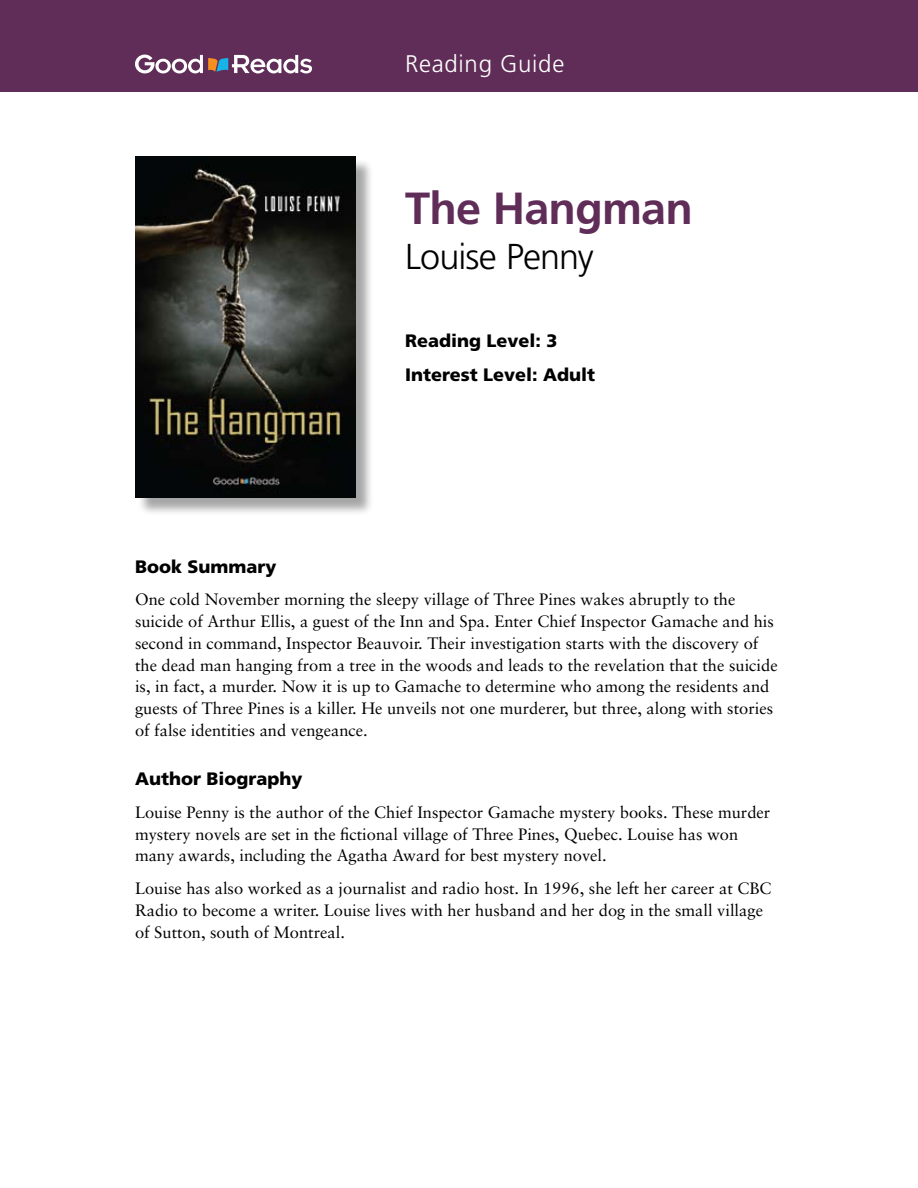
<style>
.page{position:relative;width:918px;height:1188px;background:#fff}
.page>*{position:absolute;margin:0;border:0;box-sizing:border-box;transform-origin:0 0}
.t1{font:700 45px "Frutiger";letter-spacing:-.02em;color:#5f2d57}
.t2{font:300 36px "Frutiger";letter-spacing:-.025em;color:#000}
.t3{font:300 24px "Frutiger";letter-spacing:.03em;color:#fff}
.t4{font:900 18px/33.3px "Frutiger";color:#000}
.t5{font:16.5px/21.8px "Sabon";color:#000}
</style>
<div class="page">
<div style="left:0;top:0;width:918px;height:92px;background:#5f2d57"></div>
<svg style="left:135px;top:55px;width:177px;height:18px"></svg>
<div style="left:137px;top:158px;width:237px;height:358px;background:#000;opacity:.35"></div>
<img style="left:135px;top:156px;width:220px;height:341px">
<h3 class="t3" style="left:405px;top:50px;width:161px">Reading Guide</h3>
<h1 class="t1" style="left:405px;top:182px;width:289px">The Hangman</h1>
<h2 class="t2" style="left:405px;top:236px;width:190px">Louise Penny</h2>
<p class="t4" style="left:405px;top:324px;width:192px">Reading Level: 3<br>Interest Level: Adult</p>
<p class="t4" style="left:135px;top:550px;width:143px">Book Summary</p>
<p class="t5" style="left:135px;top:589px;width:644px">One cold November morning the sleepy village of Three Pines wakes abruptly to the suicide of Arthur Ellis, a guest of the Inn and Spa. Enter Chief Inspector Gamache and his second in command, Inspector Beauvoir. Their investigation starts with the discovery of the dead man hanging from a tree in the woods and leads to the revelation that the suicide is, in fact, a murder. Now it is up to Gamache to determine who among the residents and guests of Three Pines is a killer. He unveils not one murderer, but three, along with stories of false identities and vengeance.</p>
<p class="t4" style="left:135px;top:762px;width:169px">Author Biography</p>
<p class="t5" style="left:135px;top:801px;width:637px">Louise Penny is the author of the Chief Inspector Gamache mystery books. These murder mystery novels are set in the fictional village of Three Pines, Quebec. Louise has won many awards, including the Agatha Award for best mystery novel.</p>
<p class="t5" style="left:135px;top:877px;width:638px">Louise has also worked as a journalist and radio host. In 1996, she left her career at CBC<br>Radio to become a writer. Louise lives with her husband and her dog in the small village of Sutton, south of Montreal.</p>
</div>
